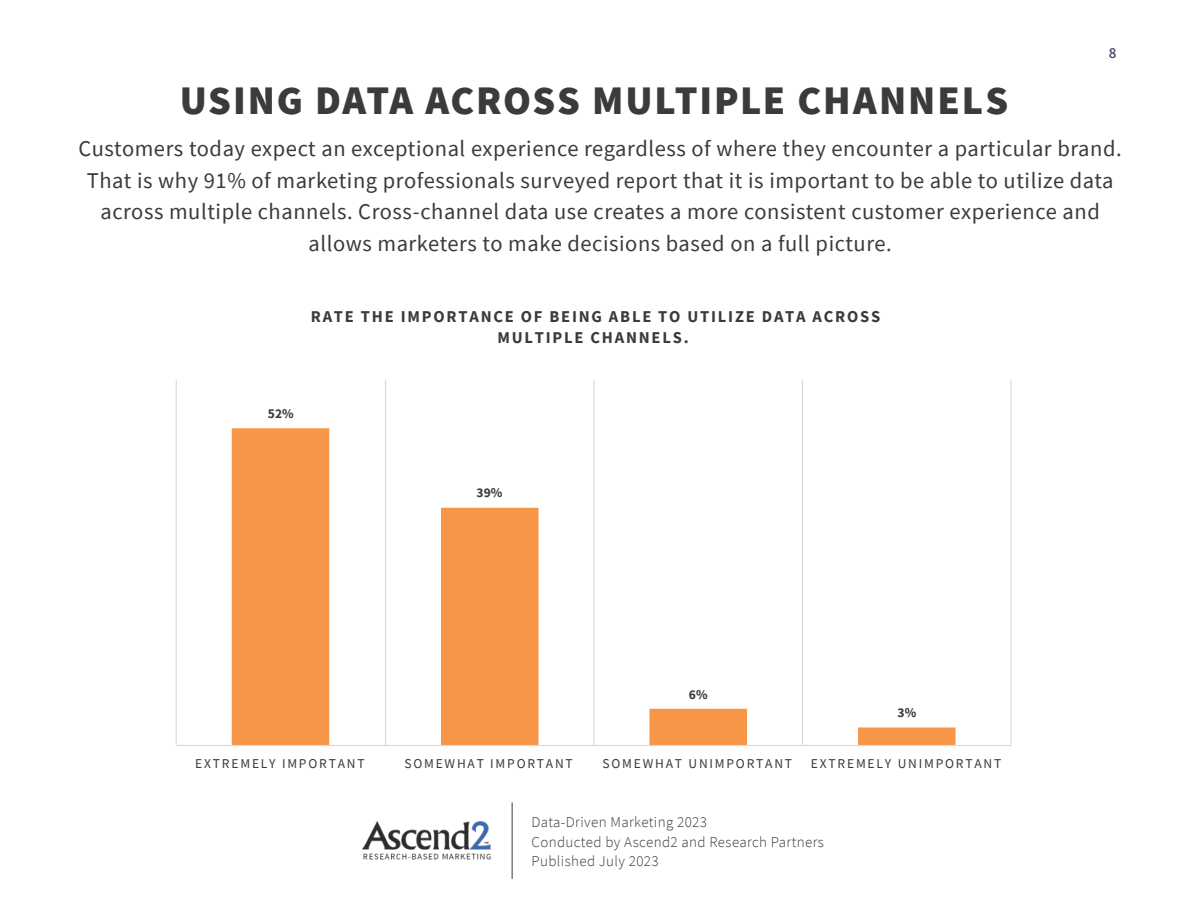
<style>
.page{position:relative;width:1188px;height:918px;background:#fff}
.page>*{position:absolute;margin:0;border:0;box-sizing:border-box;transform-origin:0 0}
.t1{font:900 40.5px "Source Sans Pro";letter-spacing:.045em;color:#3b3a3c}
.t2{font:22.5px/31.5px "Source Sans Pro";letter-spacing:.025em;color:#3b3a3c;text-align:center}
.t3{font:700 16.5px/21px "Source Sans Pro";letter-spacing:.11em;color:#3b3a3c;text-align:center}
.t4{font:300 15px/19.5px "Source Sans Pro";letter-spacing:.025em;color:#3b3a3c}
.t5{font:600 15px "Source Sans Pro";color:#475066}
.t6{font:13.5px "Source Sans Pro";letter-spacing:.135em;color:#3b3a3c}
.t7{font:700 13.5px "Source Sans Pro";color:#3b3a3c}
</style>
<div class="page">
<img style="left:363px;top:821px;width:128px;height:39px">
<hr style="left:512px;top:802px;width:1px;height:77px;background:#3b3a3c">
<hr style="left:176px;top:379px;width:1px;height:366px;background:#d9d9d9">
<hr style="left:385px;top:379px;width:1px;height:366px;background:#d9d9d9">
<hr style="left:593px;top:379px;width:2px;height:366px;background:#d9d9d9">
<hr style="left:802px;top:379px;width:1px;height:366px;background:#d9d9d9">
<hr style="left:1010px;top:379px;width:2px;height:366px;background:#d9d9d9">
<svg style="left:232px;top:428px;width:724px;height:317px"></svg>
<hr style="left:176px;top:745px;width:835px;height:1px;background:#d9d9d9">
<p class="t5" style="left:1109px;top:44px;width:9px">8</p>
<h1 class="t1" style="left:180px;top:88px;width:830px">USING DATA ACROSS MULTIPLE CHANNELS</h1>
<p class="t2" style="left:79px;top:135px;width:1045px">Customers today expect an exceptional experience regardless of where they encounter a particular brand.<br>That is why 91% of marketing professionals surveyed report that it is important to be able to utilize data across multiple channels. Cross-channel data use creates a more consistent customer experience and allows marketers to make decisions based on a full picture.</p>
<p class="t3" style="left:311px;top:306px;width:571px">RATE THE IMPORTANCE OF BEING ABLE TO UTILIZE DATA ACROSS<br>MULTIPLE CHANNELS.</p>
<p class="t7" style="left:268px;top:405px;width:27px">52%</p>
<p class="t7" style="left:477px;top:485px;width:27px">39%</p>
<p class="t7" style="left:689px;top:686px;width:20px">6%</p>
<p class="t7" style="left:898px;top:704px;width:20px">3%</p>
<p class="t6" style="left:195px;top:755px;width:171px">EXTREMELY IMPORTANT</p>
<p class="t6" style="left:404px;top:755px;width:170px">SOMEWHAT IMPORTANT</p>
<p class="t6" style="left:603px;top:755px;width:191px">SOMEWHAT UNIMPORTANT</p>
<p class="t6" style="left:811px;top:755px;width:192px">EXTREMELY UNIMPORTANT</p>
<p class="t4" style="left:532px;top:814px;width:294px">Data-Driven Marketing 2023<br>Conducted by Ascend2 and Research Partners<br>Published July 2023</p>
</div>
